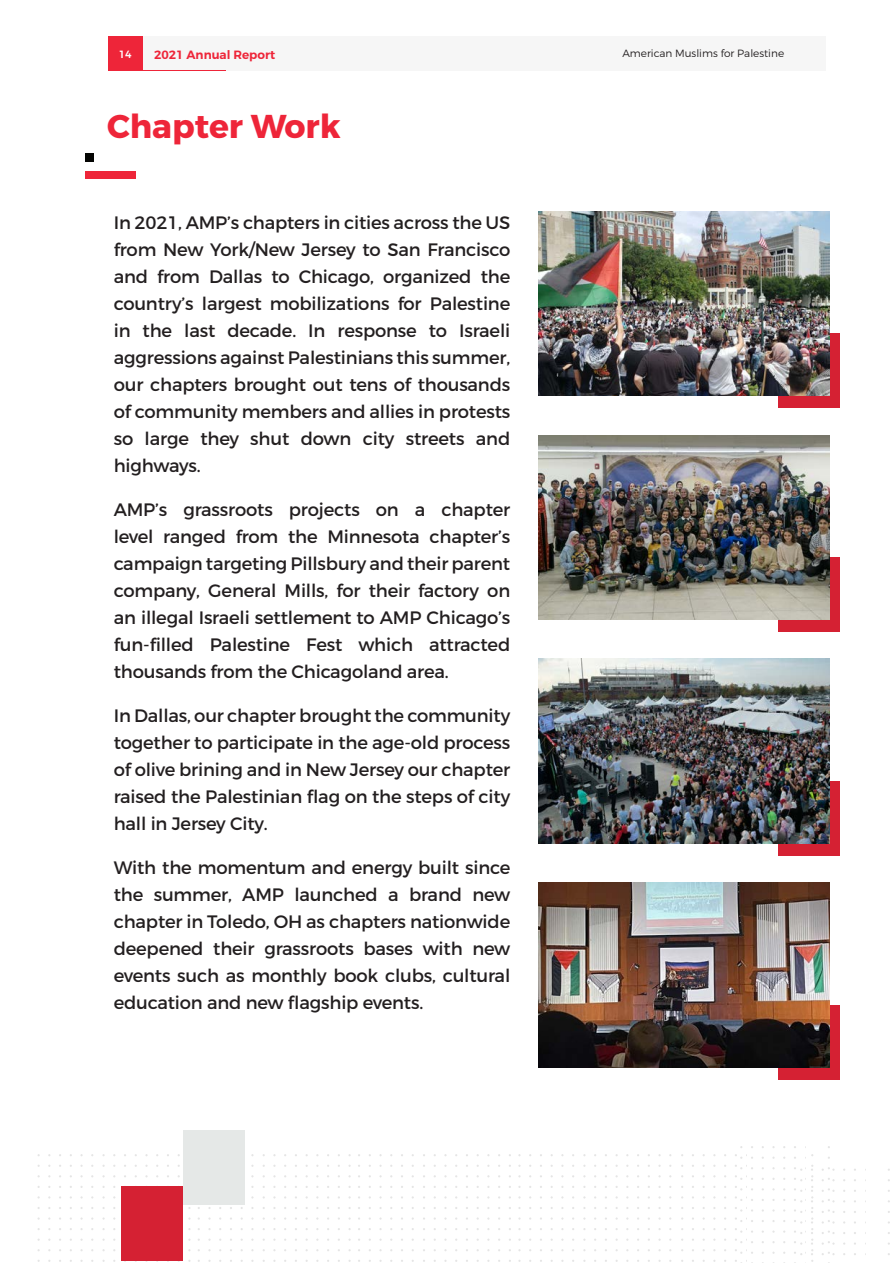
<style>
.page{position:relative;width:893px;height:1263px;background:#fff}
.page>*{position:absolute;margin:0;border:0;box-sizing:border-box;transform-origin:0 0}
.Title_1{font:700 33px "Montserrat";color:#ee2539}
.Body_1{font:18px/27px "Montserrat";letter-spacing:-.01em;color:#231f20;text-align:justify}
.t1{font:600 12px "Montserrat";color:#ee2539}
.t2{font:300 10.5px "Montserrat";color:#231f20}
.t3{font:500 10.5px "Montserrat";color:#fff}
</style>
<div class="page">
<div style="left:142px;top:37px;width:684px;height:34px;background:#f6f6f6"></div>
<div style="left:108px;top:37px;width:34px;height:34px;background:#ee2539"></div>
<hr style="left:108px;top:70px;width:118px;height:1px;background:#ee2539">
<div style="left:85px;top:171px;width:51px;height:8px;background:#ee2539"></div>
<div style="left:85px;top:153px;width:8px;height:8px;background:#040503"></div>
<div style="left:122px;top:1186px;width:61px;height:75px;background:#d52133"></div>
<div style="left:183px;top:1130px;width:61px;height:74px;background:#e5e8e7"></div>
<svg style="left:735px;top:1154px;width:18px;height:5px"></svg>
<svg style="left:735px;top:1165px;width:18px;height:4px"></svg>
<svg style="left:735px;top:1175px;width:18px;height:5px"></svg>
<svg style="left:735px;top:1186px;width:18px;height:4px"></svg>
<svg style="left:735px;top:1196px;width:18px;height:5px"></svg>
<svg style="left:735px;top:1207px;width:18px;height:4px"></svg>
<svg style="left:735px;top:1218px;width:18px;height:4px"></svg>
<svg style="left:735px;top:1228px;width:18px;height:15px"></svg>
<svg style="left:735px;top:1249px;width:18px;height:5px"></svg>
<svg style="left:822px;top:1167px;width:13px;height:4px"></svg>
<svg style="left:822px;top:1178px;width:13px;height:3px"></svg>
<svg style="left:822px;top:1188px;width:13px;height:4px"></svg>
<svg style="left:822px;top:1209px;width:13px;height:4px"></svg>
<svg style="left:822px;top:1231px;width:13px;height:3px"></svg>
<svg style="left:822px;top:1241px;width:13px;height:4px"></svg>
<svg style="left:822px;top:1252px;width:13px;height:3px"></svg>
<svg style="left:794px;top:1165px;width:19px;height:98px"></svg>
<div style="left:779px;top:333px;width:61px;height:75px;background:#d52133"></div>
<div style="left:779px;top:557px;width:61px;height:74px;background:#d52133"></div>
<div style="left:779px;top:781px;width:61px;height:74px;background:#d52133"></div>
<div style="left:779px;top:1005px;width:61px;height:74px;background:#d52133"></div>
<img style="left:539px;top:211px;width:290px;height:184px">
<img style="left:539px;top:435px;width:290px;height:184px">
<img style="left:539px;top:659px;width:290px;height:184px">
<img style="left:539px;top:883px;width:290px;height:184px">
<p class="t3" style="left:119px;top:46px;width:14px">14</p>
<p class="t1" style="left:154px;top:47px;width:123px">2021 Annual Report</p>
<p class="t2" style="left:622px;top:47px;width:163px">American Muslims for Palestine</p>
<p class="Title_1" style="left:107px;top:105px;width:235px">Chapter Work</p>
<p class="Body_1" style="left:114px;top:209px;width:398px">In 2021, AMP’s chapters in cities across the US from New York/New Jersey to San Francisco and from Dallas to Chicago, organized the country’s largest mobilizations for Palestine in the last decade. In response to Israeli aggressions against Palestinians this summer, our chapters brought out tens of thousands of community members and allies in protests so large they shut down city streets and highways.</p>
<p class="Body_1" style="left:114px;top:496px;width:398px">AMP’s grassroots projects on a chapter level ranged from the Minnesota chapter’s campaign targeting Pillsbury and their parent company, General Mills, for their factory on an illegal Israeli settlement to AMP Chicago’s fun-filled Palestine Fest which attracted thousands from the Chicagoland area.</p>
<p class="Body_1" style="left:114px;top:702px;width:398px">In Dallas, our chapter brought the community together to participate in the age-old process of olive brining and in New Jersey our chapter raised the Palestinian flag on the steps of city hall in Jersey City.</p>
<p class="Body_1" style="left:114px;top:854px;width:398px">With the momentum and energy built since the summer, AMP launched a brand new chapter in Toledo, OH as chapters nationwide deepened their grassroots bases with new events such as monthly book clubs, cultural education and new flagship events.</p>
</div>
